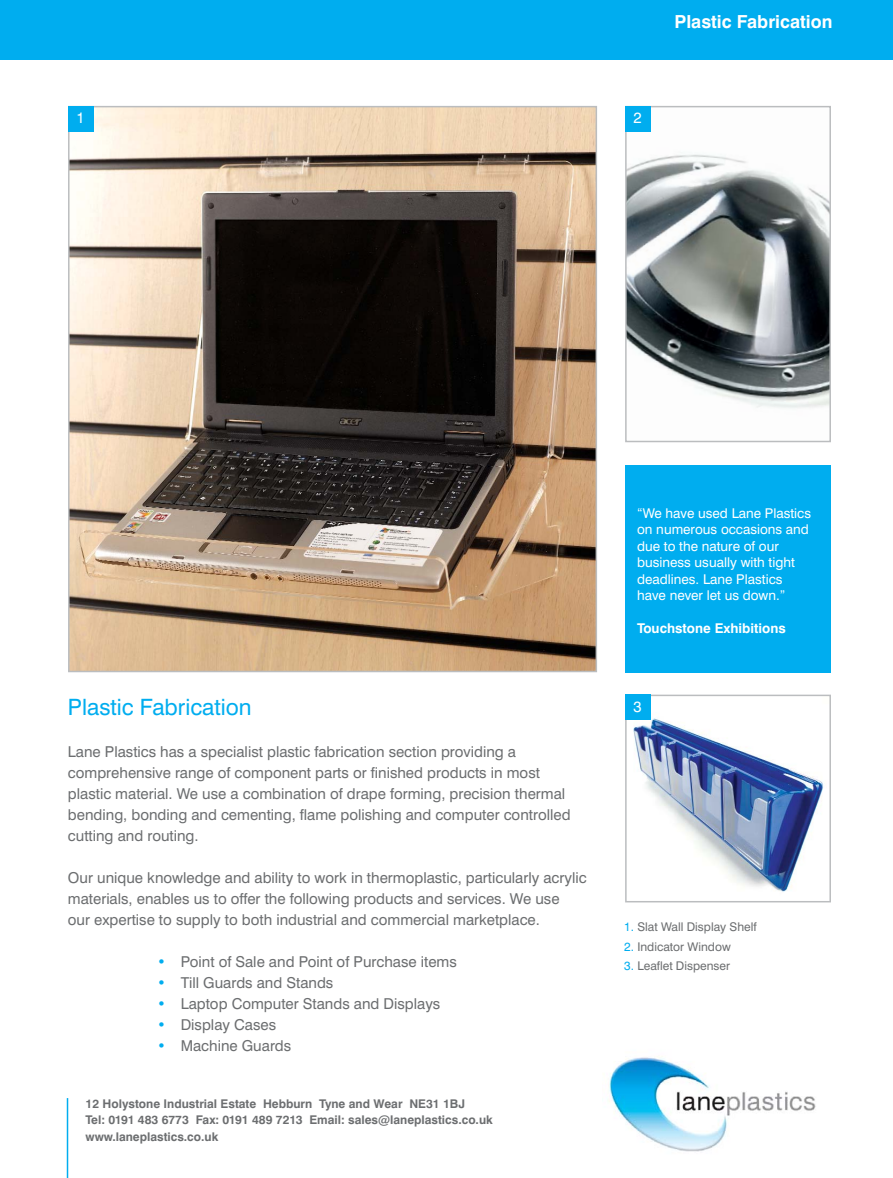
<style>
.page{position:relative;width:893px;height:1178px;background:#fff}
.page>*{position:absolute;margin:0;border:0;box-sizing:border-box;transform-origin:0 0}
.t1{font:22.5px "Swiss 721 BT";color:#00adef}
.t2{font:700 18px "Swiss 721 BT";color:#fff}
.t3{font:15px/21px "Swiss 721 BT";color:#6c6e70}
.t4{font:15px "Swiss 721 BT";color:#fff}
.t5{font:13.5px/16.5px "Swiss 721 BT";color:#fff}
.t6{font:700 13.5px "Swiss 721 BT";color:#fff}
.t7{font:700 12px/16.5px "Swiss 721 BT";color:#6c6e70}
.t8{font:12px "Swiss 721 BT";color:#6c6e70}
.s1{color:#00adef}
</style>
<div class="page">
<img style="left:71px;top:109px;width:523px;height:560px">
<div style="left:68px;top:106px;width:529px;height:566px;border:2px solid #bbbdbf"></div>
<img style="left:628px;top:131px;width:200px;height:277px">
<div style="left:625px;top:106px;width:206px;height:336px;border:2px solid #bbbdbf"></div>
<img style="left:633px;top:718px;width:191px;height:174px">
<div style="left:625px;top:695px;width:206px;height:207px;border:2px solid #bbbdbf"></div>
<div style="left:625px;top:465px;width:206px;height:207px;background:#00adef"></div>
<div style="left:0;top:0;width:893px;height:60px;background:#00adef"></div>
<img style="left:609px;top:1056px;width:207px;height:96px">
<hr style="left:67px;top:1098px;width:1px;height:80px;background:#00adef">
<div style="left:68px;top:106px;width:26px;height:25px;background:#00adef"></div>
<div style="left:625px;top:106px;width:26px;height:25px;background:#00adef"></div>
<div style="left:625px;top:695px;width:26px;height:25px;background:#00adef"></div>
<p class="t4" style="left:76px;top:113px;width:10px">1</p>
<p class="t4" style="left:633px;top:113px;width:10px">2</p>
<p class="t2" style="left:674px;top:15px;width:160px">Plastic Fabrication</p>
<h1 class="t1" style="left:68px;top:699px;width:185px">Plastic Fabrication</h1>
<p class="t3" style="left:68px;top:743px;width:504px">Lane Plastics has a specialist plastic fabrication section providing a comprehensive range of component parts or finished products in most plastic material. We use a combination of drape forming, precision thermal bending, bonding and cementing, flame polishing and computer controlled cutting and routing.</p>
<p class="t3" style="left:68px;top:869px;width:520px">Our unique knowledge and ability to work in thermoplastic, particularly acrylic materials, enables us to offer the following products and services. We use<br>our expertise to supply to both industrial and commercial marketplace.</p>
<p class="t3" style="left:157px;top:953px;width:301px"><span class="s1">•</span> Point of Sale and Point of Purchase items</p>
<p class="t3" style="left:157px;top:974px;width:178px"><span class="s1">•</span> Till Guards and Stands</p>
<p class="t3" style="left:157px;top:995px;width:285px"><span class="s1">•</span> Laptop Computer Stands and Displays</p>
<p class="t3" style="left:157px;top:1016px;width:120px"><span class="s1">•</span> Display Cases</p>
<p class="t3" style="left:157px;top:1037px;width:136px"><span class="s1">•</span> Machine Guards</p>
<p class="t7" style="left:86px;top:1096px;width:409px">12 Holystone Industrial Estate Hebburn Tyne and Wear NE31 1BJ<br>Tel: 0191 483 6773 Fax: 0191 489 7213 Email: sales@laneplastics.co.uk www.laneplastics.co.uk</p>
<p class="t5" style="left:637px;top:506px;width:175px">“We have used Lane Plastics on numerous occasions and due to the nature of our business usually with tight deadlines. Lane Plastics have never let us down.”</p>
<p class="t6" style="left:637px;top:624px;width:150px">Touchstone Exhibitions</p>
<p class="t4" style="left:633px;top:701px;width:10px">3</p>
<p class="t8" style="left:624px;top:923px;width:134px"><span class="s1">1.</span> Slat Wall Display Shelf</p>
<p class="t8" style="left:624px;top:942px;width:108px"><span class="s1">2.</span> Indicator Window</p>
<p class="t8" style="left:624px;top:962px;width:107px"><span class="s1">3.</span> Leaflet Dispenser</p>
</div>
